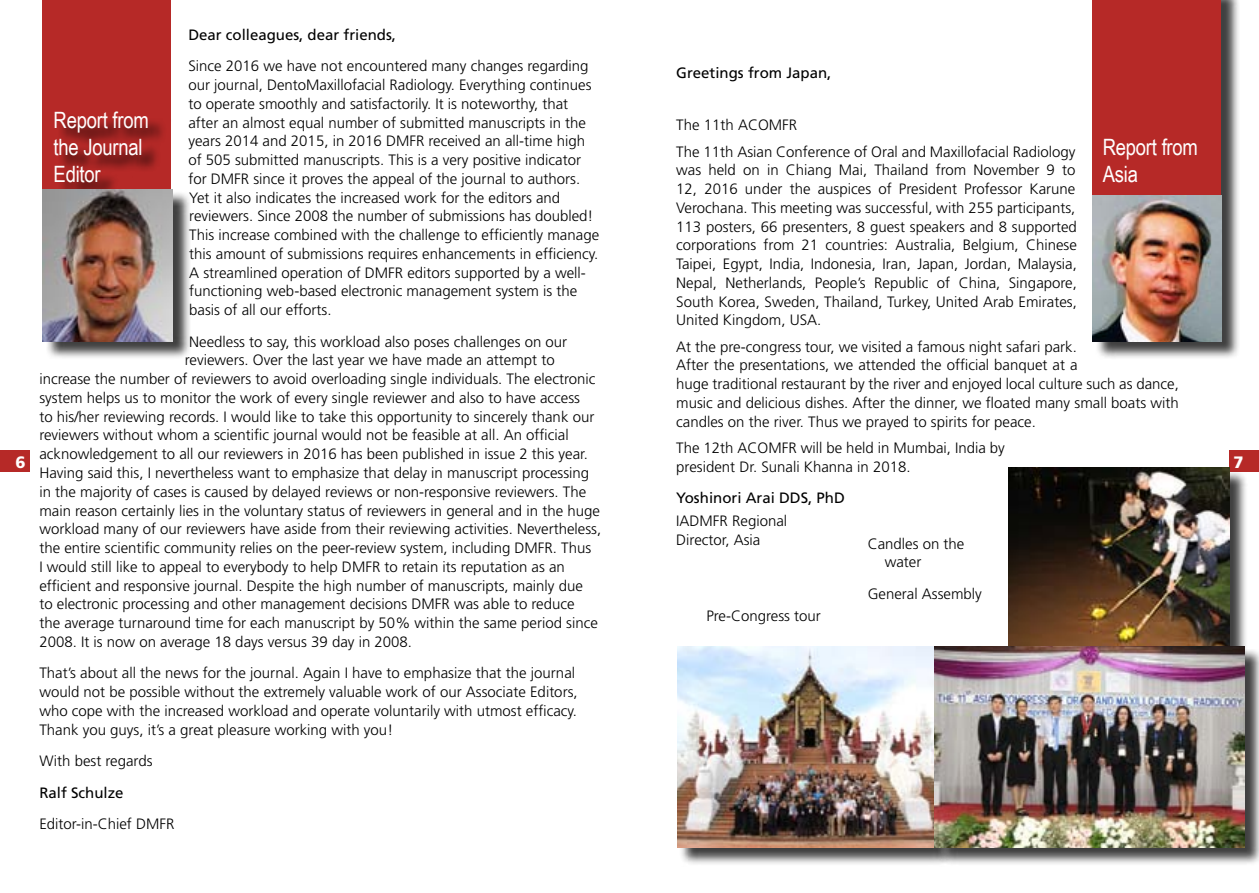
<style>
.page{position:relative;width:1259px;height:893px;background:#fff}
.page>*{position:absolute;margin:0;border:0;box-sizing:border-box;transform-origin:0 0}
.t1{font:22.5px/27px "Arial Narrow";letter-spacing:-.01em;color:#fff}
.t2{font:900 16.5px "Frutiger LT";color:#fff}
.t3{font:300 15px/18.8px "Frutiger LT";color:#000}
.t4{font:15px "Frutiger LT";color:#000}
</style>
<div class="page">
<div style="left:1229px;top:451px;width:30px;height:21px;background:#b62927"></div>
<div style="left:0;top:451px;width:30px;height:21px;background:#b62927"></div>
<div style="left:43px;top:0;width:128px;height:193px;background:#b62927"></div>
<div style="left:45px;top:114px;width:146px;height:246px;background:#000;opacity:.75"></div>
<img style="left:43px;top:189px;width:129px;height:152px">
<div style="left:1095px;top:0;width:145px;height:360px;background:#000;opacity:.75"></div>
<div style="left:1092px;top:0;width:129px;height:196px;background:#b62927"></div>
<img style="left:1092px;top:196px;width:129px;height:145px">
<div style="left:680px;top:649px;width:273px;height:217px;background:#000;opacity:.75"></div>
<img style="left:677px;top:646px;width:258px;height:201px">
<div style="left:1010px;top:470px;width:237px;height:197px;background:#000;opacity:.75"></div>
<img style="left:1008px;top:468px;width:221px;height:178px">
<div style="left:937px;top:649px;width:322px;height:217px;background:#000;opacity:.75"></div>
<div style="left:935px;top:646px;width:309px;height:201px;background:#000;opacity:.75"></div>
<p class="t4" style="left:188px;top:26px;width:209px">Dear colleagues, dear friends,</p>
<p class="t3" style="left:188px;top:57px;width:412px">Since 2016 we have not encountered many changes regarding our journal, DentoMaxillofacial Radiology. Everything continues to operate smoothly and satisfactorily. It is noteworthy, that after an almost equal number of submitted manuscripts in the years 2014 and 2015, in 2016 DMFR received an all-time high of 505 submitted manuscripts. This is a very positive indicator for DMFR since it proves the appeal of the journal to authors.<br>Yet it also indicates the increased work for the editors and reviewers. Since 2008 the number of submissions has doubled!<br>This increase combined with the challenge to efficiently manage this amount of submissions requires enhancements in efficiency.<br>A streamlined operation of DMFR editors supported by a well&shy;functioning web-based electronic management system is the basis of all our efforts.</p>
<p class="t3" style="left:189px;top:332px;width:379px">Needless to say, this workload also poses challenges on our</p>
<p class="t3" style="left:185px;top:351px;width:371px">reviewers. Over the last year we have made an attempt to</p>
<p class="t3" style="left:39px;top:370px;width:557px">increase the number of reviewers to avoid overloading single individuals. The electronic</p>
<p class="t3" style="left:39px;top:389px;width:542px">system helps us to monitor the work of every single reviewer and also to have access</p>
<p class="t3" style="left:39px;top:407px;width:556px">to his/her reviewing records. I would like to take this opportunity to sincerely thank our</p>
<p class="t3" style="left:39px;top:426px;width:531px">reviewers without whom a scientific journal would not be feasible at all. An official</p>
<p class="t3" style="left:39px;top:445px;width:550px">acknowledgement to all our reviewers in 2016 has been published in issue 2 this year.</p>
<p class="t3" style="left:39px;top:464px;width:551px">Having said this, I nevertheless want to emphasize that delay in manuscript processing</p>
<p class="t3" style="left:39px;top:482px;width:548px">in the majority of cases is caused by delayed reviews or non-responsive reviewers. The</p>
<p class="t3" style="left:39px;top:501px;width:562px">main reason certainly lies in the voluntary status of reviewers in general and in the huge</p>
<p class="t3" style="left:39px;top:520px;width:563px">workload many of our reviewers have aside from their reviewing activities. Nevertheless,</p>
<p class="t3" style="left:39px;top:539px;width:553px">the entire scientific community relies on the peer-review system, including DMFR. Thus</p>
<p class="t3" style="left:39px;top:557px;width:527px">I would still like to appeal to everybody to help DMFR to retain its reputation as an</p>
<p class="t3" style="left:39px;top:576px;width:545px">efficient and responsive journal. Despite the high number of manuscripts, mainly due</p>
<p class="t3" style="left:39px;top:595px;width:537px">to electronic processing and other management decisions DMFR was able to reduce</p>
<p class="t3" style="left:39px;top:614px;width:560px">the average turnaround time for each manuscript by 50% within the same period since</p>
<p class="t3" style="left:39px;top:632px;width:374px">2008. It is now on average 18 days versus 39 day in 2008.</p>
<p class="t3" style="left:39px;top:664px;width:540px">That’s about all the news for the journal. Again I have to emphasize that the journal would not be possible without the extremely valuable work of our Associate Editors, who cope with the increased workload and operate voluntarily with utmost efficacy.<br>Thank you guys, it’s a great pleasure working with you!</p>
<p class="t3" style="left:39px;top:752px;width:115px">With best regards</p>
<p class="t4" style="left:39px;top:783px;width:86px">Ralf Schulze</p>
<p class="t3" style="left:39px;top:815px;width:137px">Editor-in-Chief DMFR</p>
<p class="t4" style="left:676px;top:64px;width:157px">Greetings from Japan,</p>
<p class="t3" style="left:676px;top:112px;width:401px;line-height:26.2px">The 11th ACOMFR<br>The 11th Asian Conference of Oral and Maxillofacial Radiology</p>
<p class="t3" style="left:676px;top:161px;width:402px;text-align:justify">was held on in Chiang Mai, Thailand from November 9 to 12, 2016 under the auspices of President Professor Karune Verochana. This meeting was successful, with 255 participants, 113 posters, 66 presenters, 8 guest speakers and 8 supported corporations from 21 countries: Australia, Belgium, Chinese Taipei, Egypt, India, Indonesia, Iran, Japan, Jordan, Malaysia, Nepal, Netherlands, People’s Republic of China, Singapore, South Korea, Sweden, Thailand, Turkey, United Arab Emirates, United Kingdom, USA.</p>
<p class="t3" style="left:676px;top:337px;width:504px">At the pre-congress tour, we visited a famous night safari park.<br>After the presentations, we attended the official banquet at a<br>huge traditional restaurant by the river and enjoyed local culture such as dance, music and delicious dishes. After the dinner, we floated many small boats with candles on the river. Thus we prayed to spirits for peace.</p>
<p class="t3" style="left:676px;top:438px;width:330px">The 12th ACOMFR will be held in Mumbai, India by president Dr. Sunali Khanna in 2018.</p>
<p class="t4" style="left:676px;top:489px;width:170px">Yoshinori Arai DDS, PhD</p>
<p class="t3" style="left:676px;top:512px;width:112px">IADMFR Regional<br>Director, Asia</p>
<h1 class="t1" style="left:54px;top:105px;width:97px">Report from the Journal<br>Editor</h1>
<h1 class="t1" style="left:1102px;top:132px;width:97px">Report from<br>Asia</h1>
<p class="t2" style="left:15px;top:452px;width:12px">6</p>
<p class="t2" style="left:1233px;top:452px;width:12px">7</p>
<p class="t3" style="left:884px;top:534px;width:81px;text-indent:-17px">Candles on the water</p>
<p class="t3" style="left:867px;top:585px;width:116px">General Assembly</p>
<p class="t3" style="left:706px;top:607px;width:116px">Pre-Congress tour</p>
</div>
